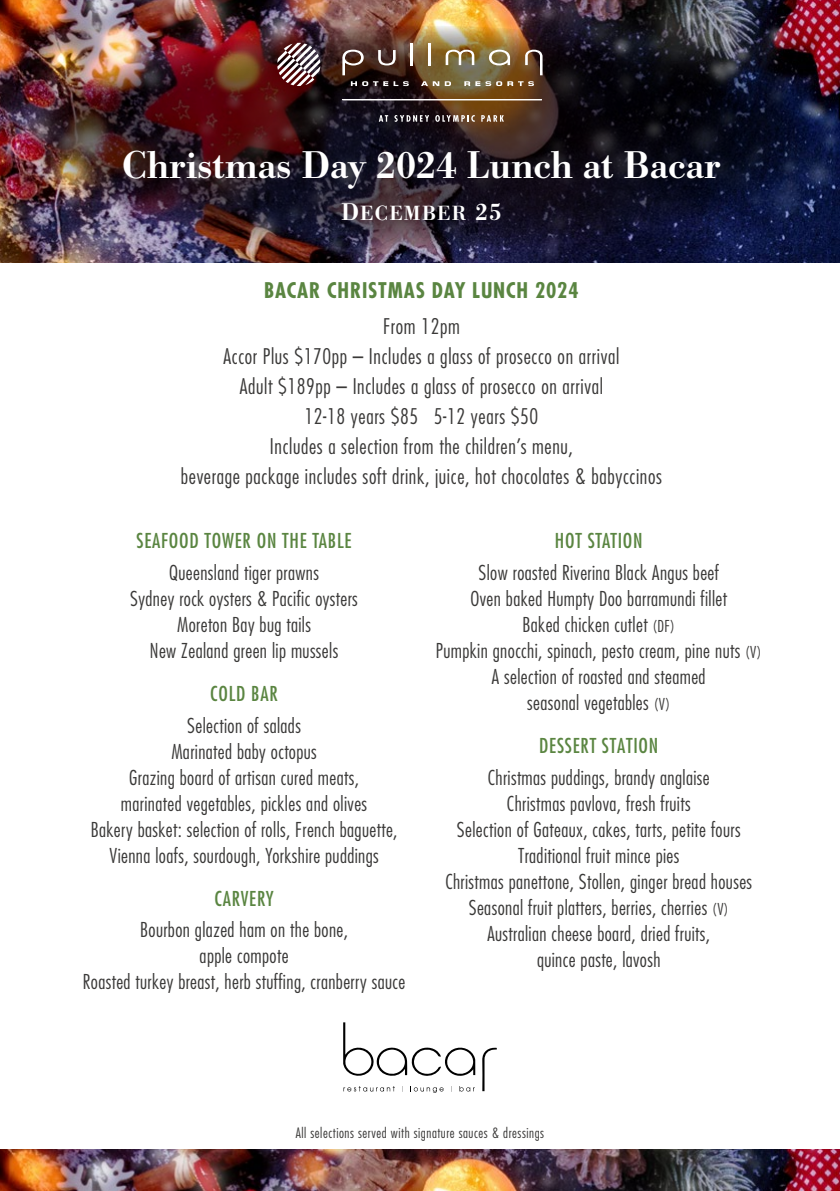
<style>
.page{position:relative;width:840px;height:1191px;background:#fff}
.page>*{position:absolute;margin:0;border:0;box-sizing:border-box;transform-origin:0 0}
.t1{font:500 40.2px "Bodoni URW";color:#fff}
.t2{font:21.4px "Bodoni URW Med SC850";letter-spacing:.06em;color:#fff}
.t3{font:300 condensed 21px/30px "Futura Std";letter-spacing:.03em;color:#3a3938;text-align:center}
.t4{font:700 condensed 21px "Futura Std";letter-spacing:.04em;color:#5a8541}
.t5{font:300 condensed 20px/26px "Futura Std";letter-spacing:.02em;color:#3a3938;text-align:center}
.t6{font:condensed 20px "Futura Std";letter-spacing:.04em;color:#5a8541}
.t7{font:300 condensed 14px "Futura Std";letter-spacing:.04em;color:#3a3938}
.s1{font-size:25px}
.s2{font-size:16px}
</style>
<div class="page">
<img style="left:0;top:0;width:839px;height:263px">
<img style="left:0;top:1149px;width:839px;height:42px">
<img style="left:30px;top:26px;width:782px;height:223px;border-radius:50%">
<svg style="left:378px;top:50px;width:17px;height:15px"></svg>
<hr style="left:410px;top:43px;width:3px;height:22px;background:#fff">
<hr style="left:428px;top:43px;width:2px;height:22px;background:#fff">
<svg style="left:445px;top:50px;width:29px;height:15px"></svg>
<svg style="left:525px;top:50px;width:17px;height:25px"></svg>
<svg style="left:342px;top:50px;width:21px;height:25px"></svg>
<svg style="left:488px;top:50px;width:22px;height:15px"></svg>
<svg style="left:350px;top:81px;width:58px;height:5px"></svg>
<svg style="left:421px;top:81px;width:112px;height:5px"></svg>
<svg style="left:277px;top:43px;width:43px;height:43px"></svg>
<hr style="left:342px;top:100px;width:199px;height:1px;background:#fff">
<svg style="left:378px;top:115px;width:10px;height:7px"></svg>
<svg style="left:394px;top:115px;width:35px;height:7px"></svg>
<svg style="left:435px;top:115px;width:39px;height:7px"></svg>
<svg style="left:481px;top:115px;width:22px;height:7px"></svg>
<svg style="left:343px;top:1022px;width:132px;height:54px"></svg>
<svg style="left:482px;top:1047px;width:14px;height:44px"></svg>
<svg style="left:343px;top:1086px;width:51px;height:5px"></svg>
<svg style="left:410px;top:1086px;width:33px;height:6px"></svg>
<svg style="left:459px;top:1086px;width:15px;height:5px"></svg>
<h1 class="t1" style="left:122px;top:141px;width:599px">Christmas Day 2024 Lunch at Bacar</h1>
<p class="t2" style="left:341px;top:201px;width:162px"><span class="s1">D</span>ECEMBER <span class="s1">25</span></p>
<p class="t4" style="left:264px;top:277px;width:316px">BACAR CHRISTMAS DAY LUNCH 2024</p>
<p class="t3" style="left:181px;top:311px;width:482px">From 12pm<br>Accor Plus $170pp – Includes a glass of prosecco on arrival<br>Adult $189pp – Includes a glass of prosecco on arrival<br>12-18 years $85 5-12 years $50<br>Includes a selection from the children’s menu,<br>beverage package includes soft drink, juice, hot chocolates &amp; babyccinos</p>
<p class="t6" style="left:136px;top:529px;width:216px">SEAFOOD TOWER ON THE TABLE</p>
<p class="t5" style="left:130px;top:559px;width:229px">Queensland tiger prawns<br>Sydney rock oysters &amp; Pacific oysters<br>Moreton Bay bug tails<br>New Zealand green lip mussels</p>
<p class="t6" style="left:210px;top:681px;width:69px">COLD BAR</p>
<p class="t5" style="left:91px;top:712px;width:308px">Selection of salads<br>Marinated baby octopus<br>Grazing board of artisan cured meats,<br>marinated vegetables, pickles and olives<br>Bakery basket: selection of rolls, French baguette, Vienna loafs, sourdough, Yorkshire puddings</p>
<p class="t6" style="left:214px;top:886px;width:61px">CARVERY</p>
<p class="t5" style="left:83px;top:917px;width:324px">Bourbon glazed ham on the bone,<br>apple compote<br>Roasted turkey breast, herb stuffing, cranberry sauce</p>
<p class="t6" style="left:554px;top:529px;width:89px">HOT STATION</p>
<p class="t5" style="left:435px;top:559px;width:327px">Slow roasted Riverina Black Angus beef<br>Oven baked Humpty Doo barramundi fillet<br>Baked chicken cutlet <span class="s2">(DF)<br></span>Pumpkin gnocchi, spinach, pesto cream, pine nuts <span class="s2">(V)<br></span>A selection of roasted and steamed<br>seasonal vegetables <span class="s2">(V)</span></p>
<p class="t6" style="left:539px;top:733px;width:121px">DESSERT STATION</p>
<p class="t5" style="left:445px;top:764px;width:308px">Christmas puddings, brandy anglaise<br>Christmas pavlova, fresh fruits<br>Selection of Gateaux, cakes, tarts, petite fours Traditional fruit mince pies<br>Christmas panettone, Stollen, ginger bread houses Seasonal fruit platters, berries, cherries <span class="s2">(V)<br></span>Australian cheese board, dried fruits,<br>quince paste, lavosh</p>
<p class="t7" style="left:296px;top:1125px;width:250px">All selections served with signature sauces &amp; dressings</p>
</div>
